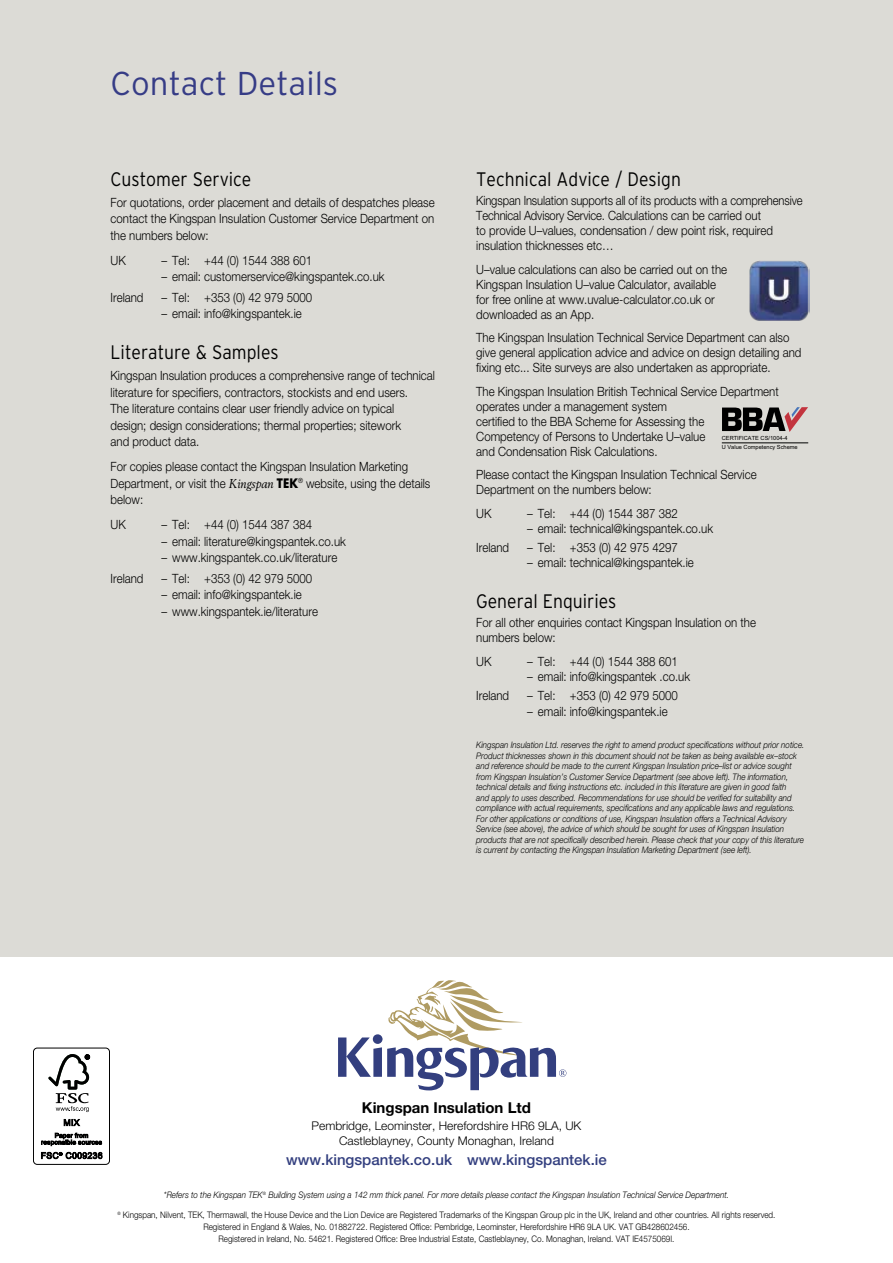
<style>
.page{position:relative;width:893px;height:1263px;background:#fff}
.page>*{position:absolute;margin:0;border:0;box-sizing:border-box;transform-origin:0 0}
.t1{font:300 33px "Interstate";color:#363c86}
.t2{font:300 19.5px "Interstate";color:#000;scale:.9 1}
.t3{font:500 15px "Helvetica Neue";color:#333f7f}
.t4{font:700 15px "Helvetica Neue";color:#000}
.t5{font:300 12.75px/15px "Helvetica Neue";color:#000;scale:.9 1}
.t6{font:300 12.75px/15px "Helvetica Neue";color:#000;scale:.88 1}
.t7{font:300 12px/15px "Helvetica Neue";color:#000;text-align:center}
.t8{font:italic 300 9px/10.5px "Helvetica Neue";color:#000;scale:.89 1}
.t9{font:300 9px/12px "Helvetica Neue";color:#000;text-align:center;scale:.9 1}
.t10{font:italic 300 9px "Helvetica Neue";color:#000;scale:.9 1}
.t11{font:5.7px "Arial";color:#000}
.s1{font-family:"Berling";font-weight:400;font-style:italic}
.s2{font-family:"Futura";font-weight:700}
</style>
<div class="page">
<div style="left:0;top:0;width:893px;height:957px;background:#dcdbd6"></div>
<svg style="left:338px;top:980px;width:228px;height:110px"></svg>
<div style="left:33px;top:1048px;width:77px;height:117px;border:1px solid #000;border-radius:4px"></div>
<svg style="left:48px;top:1054px;width:42px;height:58px"></svg>
<svg style="left:64px;top:1119px;width:16px;height:7px"></svg>
<svg style="left:41px;top:1133px;width:61px;height:13px"></svg>
<svg style="left:41px;top:1152px;width:61px;height:7px"></svg>
<svg style="left:722px;top:407px;width:86px;height:25px"></svg>
<hr style="left:722px;top:442px;width:86px;height:1px;background:#000">
<img style="left:749px;top:260px;width:60px;height:61px">
<h1 class="t1" style="left:111px;top:65px;width:229px">Contact Details</h1>
<h2 class="t2" style="left:111px;top:168px;width:158px">Customer Service</h2>
<p class="t5" style="left:111px;top:193px;width:362px;line-height:16.5px;text-align:justify">For quotations, order placement and details of despatches please contact the Kingspan Insulation Customer Service Department on the numbers below:</p>
<p class="t5" style="left:111px;top:252px;width:18px">UK</p>
<p class="t5" style="left:162px;top:252px;width:169px">– Tel: +44 (0) 1544 388 601</p>
<p class="t5" style="left:162px;top:269px;width:249px">– email: customerservice@kingspantek.co.uk</p>
<p class="t5" style="left:111px;top:290px;width:38px">Ireland</p>
<p class="t5" style="left:162px;top:290px;width:169px">– Tel: +353 (0) 42 979 5000</p>
<p class="t5" style="left:162px;top:306px;width:157px">– email: info@kingspantek.ie</p>
<h2 class="t2" style="left:111px;top:342px;width:188px">Literature &amp; Samples</h2>
<p class="t5" style="left:111px;top:367px;width:362px;line-height:16.5px">Kingspan Insulation produces a comprehensive range of technical literature for specifiers, contractors, stockists and end users.<br>The literature contains clear user friendly advice on typical<br>design; design considerations; thermal properties; sitework<br>and product data.</p>
<p class="t5" style="left:111px;top:458px;width:357px;line-height:16.5px">For copies please contact the Kingspan Insulation Marketing<br>Department, or visit the <span class="s1">Kingspan</span> <span class="s2">TEK</span><sup>®</sup> website, using the details below:</p>
<p class="t5" style="left:111px;top:517px;width:18px">UK</p>
<p class="t5" style="left:162px;top:517px;width:169px">– Tel: +44 (0) 1544 387 384</p>
<p class="t5" style="left:162px;top:533px;width:206px">– email: literature@kingspantek.co.uk</p>
<p class="t5" style="left:162px;top:550px;width:197px">– www.kingspantek.co.uk/literature</p>
<p class="t5" style="left:111px;top:571px;width:38px">Ireland</p>
<p class="t5" style="left:162px;top:571px;width:169px">– Tel: +353 (0) 42 979 5000</p>
<p class="t5" style="left:162px;top:587px;width:157px">– email: info@kingspantek.ie</p>
<p class="t5" style="left:162px;top:604px;width:175px">– www.kingspantek.ie/literature</p>
<h2 class="t2" style="left:476px;top:168px;width:229px">Technical Advice / Design</h2>
<p class="t6" style="left:476px;top:193px;width:372px">Kingspan Insulation supports all of its products with a comprehensive Technical Advisory Service. Calculations can be carried out<br>to provide U–values, condensation / dew point risk, required insulation thicknesses etc…</p>
<p class="t5" style="left:476px;top:261px;width:280px">U–value calculations can also be carried out on the Kingspan Insulation U–value Calculator, available for free online at www.uvalue-calculator.co.uk or downloaded as an App.</p>
<p class="t5" style="left:476px;top:330px;width:363px">The Kingspan Insulation Technical Service Department can also give general application advice and advice on design detailing and fixing etc... Site surveys are also undertaken as appropriate.</p>
<p class="t5" style="left:476px;top:383px;width:338px">The Kingspan Insulation British Technical Service Department operates under a management system<br>certified to the BBA Scheme for Assessing the<br>Competency of Persons to Undertake U–value<br>and Condensation Risk Calculations.</p>
<p class="t5" style="left:476px;top:467px;width:313px">Please contact the Kingspan Insulation Technical Service<br>Department on the numbers below:</p>
<p class="t5" style="left:476px;top:505px;width:18px">UK</p>
<p class="t5" style="left:527px;top:505px;width:169px">– Tel: +44 (0) 1544 387 382</p>
<p class="t5" style="left:527px;top:520px;width:208px">– email: technical@kingspantek.co.uk</p>
<p class="t5" style="left:476px;top:540px;width:38px">Ireland</p>
<p class="t5" style="left:527px;top:540px;width:169px">– Tel: +353 (0) 42 975 4297</p>
<p class="t5" style="left:527px;top:555px;width:186px">– email: technical@kingspantek.ie</p>
<h2 class="t2" style="left:476px;top:590px;width:157px">General Enquiries</h2>
<p class="t5" style="left:476px;top:615px;width:312px">For all other enquiries contact Kingspan Insulation on the numbers below:</p>
<p class="t5" style="left:476px;top:653px;width:18px">UK</p>
<p class="t5" style="left:527px;top:653px;width:169px">– Tel: +44 (0) 1544 388 601</p>
<p class="t5" style="left:527px;top:668px;width:182px">– email: info@kingspantek .co.uk</p>
<p class="t5" style="left:476px;top:688px;width:38px">Ireland</p>
<p class="t5" style="left:527px;top:688px;width:169px">– Tel: +353 (0) 42 979 5000</p>
<p class="t5" style="left:527px;top:704px;width:157px">– email: info@kingspantek.ie</p>
<p class="t8" style="left:476px;top:740px;width:370px">Kingspan Insulation Ltd. reserves the right to amend product specifications without prior notice.<br>Product thicknesses shown in this document should not be taken as being available ex–stock and reference should be made to the current Kingspan Insulation price–list or advice sought from Kingspan Insulation’s Customer Service Department (see above left). The information, technical details and fixing instructions etc. included in this literature are given in good faith<br>and apply to uses described. Recommendations for use should be verified for suitability and compliance with actual requirements, specifications and any applicable laws and regulations.<br>For other applications or conditions of use, Kingspan Insulation offers a Technical Advisory Service (see above), the advice of which should be sought for uses of Kingspan Insulation products that are not specifically described herein. Please check that your copy of this literature is current by contacting the Kingspan Insulation Marketing Department (see left).</p>
<p class="t11" style="left:722px;top:435px;width:67px">CERTIFICATE CS/1004-4</p>
<p class="t11" style="left:722px;top:443px;width:77px">U Value Competency Scheme</p>
<p class="t4" style="left:362px;top:1098px;width:171px">Kingspan Insulation Ltd</p>
<p class="t7" style="left:312px;top:1118px;width:271px">Pembridge, Leominster, Herefordshire HR6 9LA, UK<br>Castleblayney, County Monaghan, Ireland</p>
<p class="t3" style="left:286px;top:1150px;width:322px">www.kingspantek.co.uk www.kingspantek.ie</p>
<p class="t10" style="left:164px;top:1189px;width:630px">*Refers to the Kingspan TEK<sup>®</sup> Building System using a 142 mm thick panel. For more details please contact the Kingspan Insulation Technical Service Department.</p>
<p class="t9" style="left:117px;top:1209px;width:733px"><sup>®</sup> Kingspan, Nilvent, TEK, Thermawall, the House Device and the Lion Device are Registered Trademarks of the Kingspan Group plc in the UK, Ireland and other countries. All rights reserved.<br>Registered in England &amp; Wales, No. 01882722. Registered Office: Pembridge, Leominster, Herefordshire HR6 9LA UK. VAT GB428602456.<br>Registered in Ireland, No. 54621. Registered Office: Bree Industrial Estate, Castleblayney, Co. Monaghan, Ireland. VAT IE4575069I.</p>
</div>
